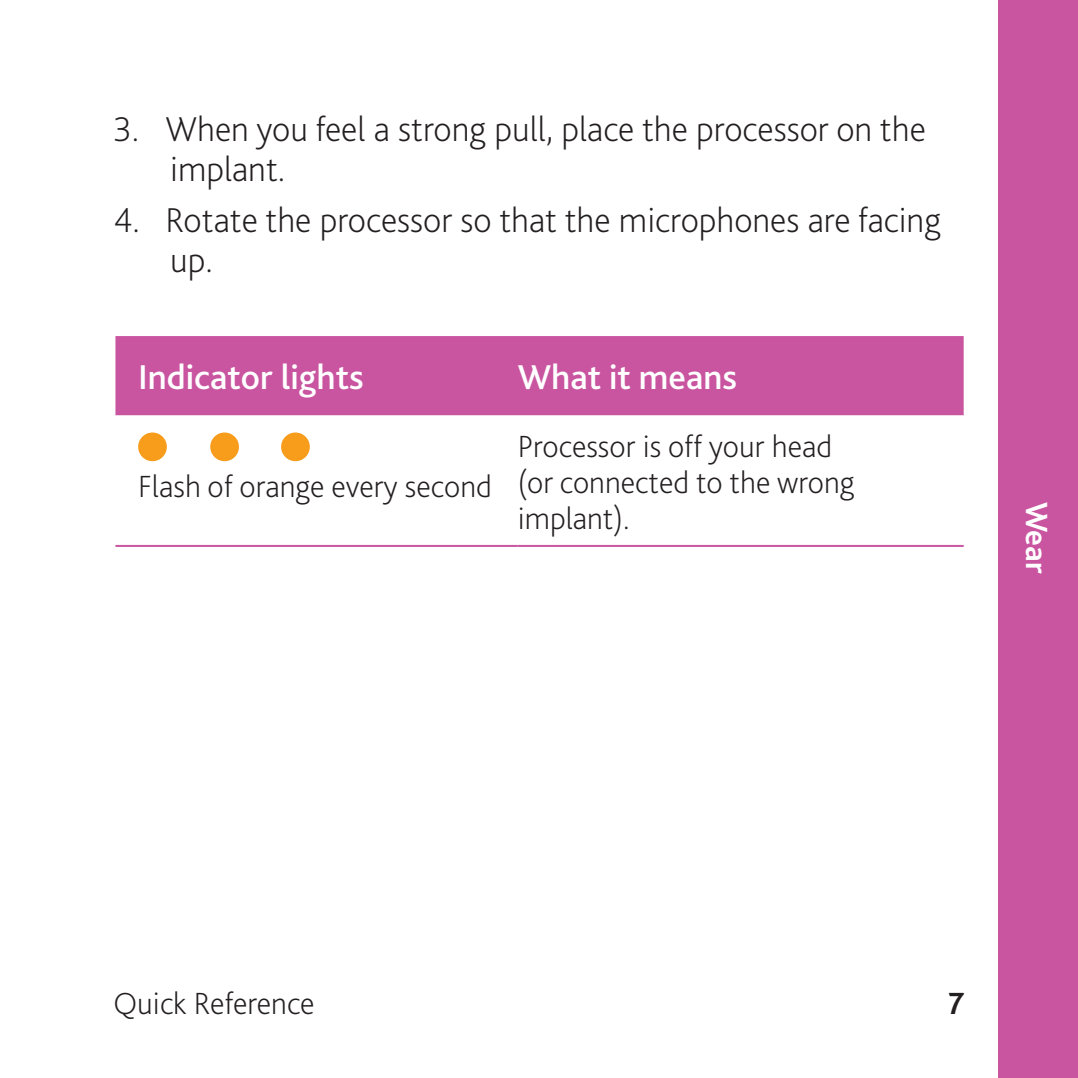
<style>
.page{position:relative;width:1078px;height:1078px;background:#fff}
.page>*{position:absolute;margin:0;border:0;box-sizing:border-box;transform-origin:0 0}
.Body_Copy_-_steps{font:200 36px/40px "Bliss Pro";color:#231f20}
.Subheading_-_Medium{font:500 36px "Bliss Pro";color:#fff}
.Body_Copy_-_Table{font:200 32px/36px "Bliss Pro";color:#231f20}
.Side_tabs{font:700 32px "Bliss Pro";color:#fff}
.t1{font:700 32px "Bliss Pro";color:#231f20}
</style>
<div class="page">
<div style="left:998px;top:0;width:79px;height:1077px;background:#c955a0"></div>
<div style="left:115px;top:336px;width:848px;height:79px;background:#c955a0"></div>
<svg style="left:115px;top:415px;width:848px;height:130px"></svg>
<hr style="left:115px;top:545px;width:402px;height:2px;background:#c955a0">
<hr style="left:517px;top:545px;width:446px;height:2px;background:#c955a0">
<svg style="left:138px;top:432px;width:29px;height:29px"></svg>
<svg style="left:210px;top:432px;width:29px;height:29px"></svg>
<svg style="left:281px;top:432px;width:29px;height:29px"></svg>
<p class="Body_Copy_-_steps" style="left:170px;top:108px;width:757px;text-indent:-57px">3. When you feel a strong pull, place the processor on the implant.</p>
<p class="Body_Copy_-_steps" style="left:170px;top:199px;width:772px;text-indent:-57px">4. Rotate the processor so that the microphones are facing up.</p>
<p class="Subheading_-_Medium" style="left:138px;top:355px;width:227px">Indicator lights</p>
<p class="Subheading_-_Medium" style="left:517px;top:355px;width:221px">What it means</p>
<p class="Body_Copy_-_Table" style="left:138px;top:467px;width:355px">Flash of orange every second</p>
<p class="Body_Copy_-_Table" style="left:517px;top:427px;width:338px">Processor is off your head (or connected to the wrong implant).</p>
<p class="Side_tabs" style="left:1056px;top:501px;width:74px;rotate:90deg">Wear</p>
<p class="Body_Copy_-_Table" style="left:113px;top:984px;width:203px">Quick Reference</p>
<p class="t1" style="left:948px;top:983px;width:17px">7</p>
</div>
